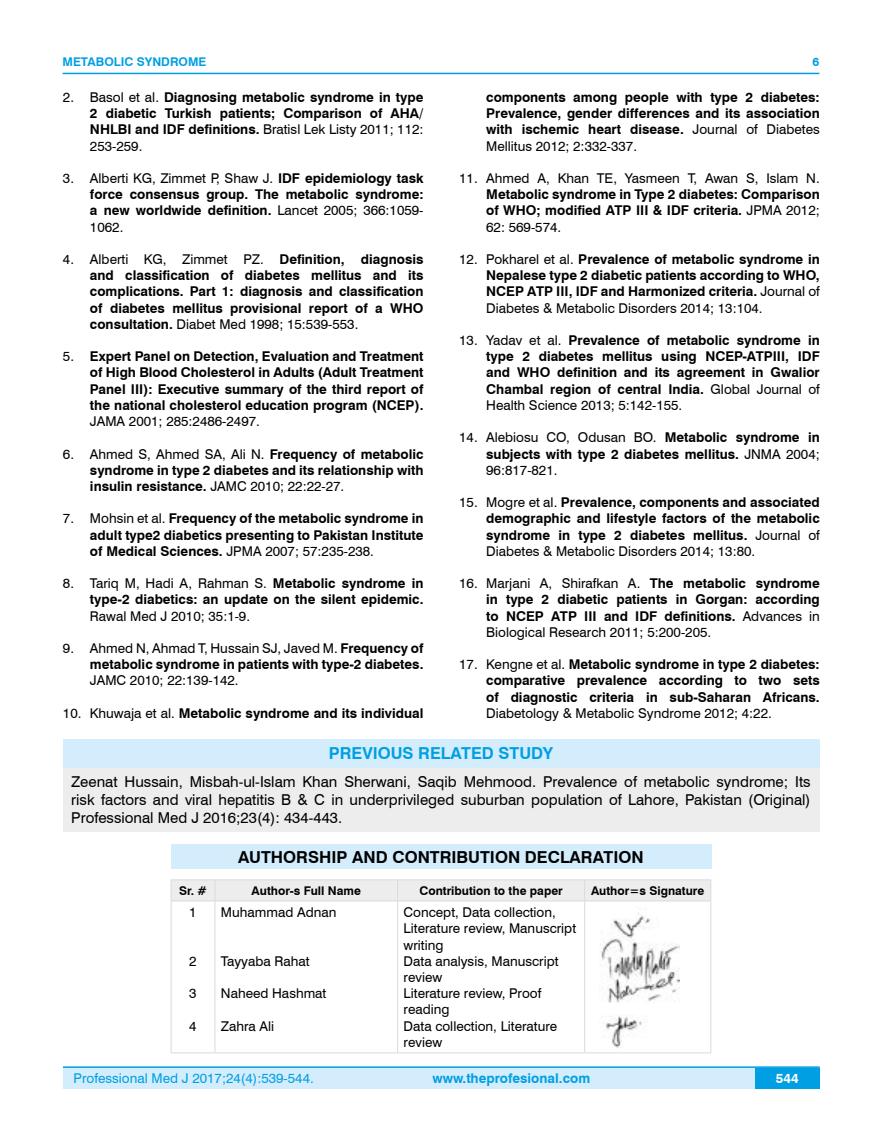
<style>
.page{position:relative;width:882px;height:1145px;background:#fff}
.page>*{position:absolute;margin:0;border:0;box-sizing:border-box;transform-origin:0 0}
.t1{font:700 16.5px "Swiss 721 BT";color:#000}
.t2{font:700 16.5px "Swiss 721 BT";color:#009fe3}
.t3{font:15px/18px "Swiss 721 BT";color:#000;text-align:justify}
.t4{font:700 13.5px/16.2px "Swiss 721 BT";color:#000;text-align:justify}
.t5{font:13.5px/16.2px "Swiss 721 BT";color:#000}
.t6{font:13.5px "Swiss 721 BT";color:#009fe3}
.t7{font:700 13.5px "Swiss 721 BT";color:#009fe3}
.t8{font:700 13.5px "Swiss 721 BT";color:#fff}
.t9{font:700 12px "Swiss 721 BT";color:#000}
.t10{font:700 12px "Swiss 721 BT";color:#009fe3}
.s1{font-weight:400}
</style>
<div class="page">
<div style="left:63px;top:1067px;width:756px;height:21px;background:#d4edfc"></div>
<hr style="left:63px;top:1066px;width:756px;height:2px;background:#009fe3">
<div style="left:754px;top:1068px;width:65px;height:20px;background:#009fe3"></div>
<hr style="left:63px;top:73px;width:756px;height:1px;background:#009fe3">
<div style="left:171px;top:844px;width:540px;height:25px;background:#d4edfc"></div>
<hr style="left:171px;top:879px;width:44px;height:1px;background:#dadada">
<hr style="left:215px;top:879px;width:182px;height:1px;background:#dadada">
<hr style="left:397px;top:879px;width:187px;height:1px;background:#dadada">
<hr style="left:584px;top:879px;width:126px;height:1px;background:#dadada">
<div style="left:171px;top:880px;width:540px;height:21px;background:#ededed"></div>
<hr style="left:171px;top:900px;width:44px;height:1px;background:#dadada">
<hr style="left:171px;top:901px;width:1px;height:151px;background:#dadada">
<hr style="left:215px;top:900px;width:182px;height:1px;background:#dadada">
<hr style="left:214px;top:901px;width:1px;height:151px;background:#dadada">
<hr style="left:397px;top:900px;width:187px;height:1px;background:#dadada">
<hr style="left:397px;top:901px;width:1px;height:151px;background:#dadada">
<hr style="left:584px;top:900px;width:126px;height:1px;background:#dadada">
<hr style="left:584px;top:901px;width:1px;height:151px;background:#dadada">
<hr style="left:710px;top:901px;width:1px;height:151px;background:#dadada">
<hr style="left:171px;top:1052px;width:44px;height:1px;background:#dadada">
<hr style="left:215px;top:1052px;width:182px;height:1px;background:#dadada">
<hr style="left:397px;top:1052px;width:187px;height:1px;background:#dadada">
<hr style="left:584px;top:1052px;width:126px;height:1px;background:#dadada">
<img style="left:601px;top:913px;width:78px;height:135px">
<div style="left:63px;top:767px;width:756px;height:64px;background:#ededed"></div>
<div style="left:63px;top:739px;width:756px;height:28px;background:#d4edfc"></div>
<p class="t10" style="left:63px;top:53px;width:145px">METABOLIC SYNDROME</p>
<p class="t4" style="left:90px;top:89px;width:335px;text-indent:-27px"><span class="s1">2. Basol et al.</span> Diagnosing metabolic syndrome in type 2 diabetic Turkish patients; Comparison of AHA/ NHLBI and IDF definitions. <span class="s1">Bratisl Lek Listy 2011; 112:<br>253-259.</span></p>
<p class="t4" style="left:90px;top:170px;width:335px;text-indent:-27px"><span class="s1">3. Alberti KG, Zimmet P, Shaw J.</span> IDF epidemiology task force consensus group. The metabolic syndrome: a new worldwide definition. <span class="s1">Lancet 2005; 366:1059- 1062.</span></p>
<p class="t4" style="left:90px;top:251px;width:335px;text-indent:-27px"><span class="s1">4. Alberti KG, Zimmet PZ.</span> Definition, diagnosis and classification of diabetes mellitus and its complications. Part 1: diagnosis and classification of diabetes mellitus provisional report of a WHO consultation. <span class="s1">Diabet Med 1998; 15:539-553.</span></p>
<p class="t4" style="left:90px;top:348px;width:335px;text-indent:-27px"><span class="s1">5.</span> Expert Panel on Detection, Evaluation and Treatment of High Blood Cholesterol in Adults (Adult Treatment Panel III): Executive summary of the third report of the national cholesterol education program (NCEP).</p>
<p class="t5" style="left:90px;top:413px;width:171px">JAMA 2001; 285:2486-2497.</p>
<p class="t4" style="left:90px;top:445px;width:335px;text-indent:-27px"><span class="s1">6. Ahmed S, Ahmed SA, Ali N.</span> Frequency of metabolic syndrome in type 2 diabetes and its relationship with insulin resistance. <span class="s1">JAMC 2010; 22:22-27.</span></p>
<p class="t4" style="left:90px;top:510px;width:335px;text-indent:-27px"><span class="s1">7. Mohsin et al.</span> Frequency of the metabolic syndrome in adult type2 diabetics presenting to Pakistan Institute of Medical Sciences. <span class="s1">JPMA 2007; 57:235-238.</span></p>
<p class="t4" style="left:63px;top:575px;width:362px;text-align:right"><span class="s1">8. Tariq M, Hadi A, Rahman S.</span> Metabolic syndrome in type-2 diabetics: an update on the silent epidemic.</p>
<p class="t5" style="left:90px;top:607px;width:161px">Rawal Med J 2010; 35:1-9.</p>
<p class="t4" style="left:63px;top:639px;width:362px;text-align:right"><span class="s1">9. Ahmed N, Ahmad T, Hussain SJ, Javed M.</span> Frequency of metabolic syndrome in patients with type-2 diabetes.</p>
<p class="t5" style="left:90px;top:672px;width:150px">JAMC 2010; 22:139-142.</p>
<p class="t4" style="left:63px;top:704px;width:362px"><span class="s1">10. Khuwaja et al.</span> Metabolic syndrome and its individual</p>
<p class="t10" style="left:812px;top:53px;width:8px">6</p>
<p class="t4" style="left:486px;top:89px;width:335px">components among people with type 2 diabetes:<br>Prevalence, gender differences and its association with ischemic heart disease. <span class="s1">Journal of Diabetes Mellitus 2012; 2:332-337.</span></p>
<p class="t5" style="left:459px;top:170px;width:362px">11. Ahmed A, Khan TE, Yasmeen T, Awan S, Islam N.</p>
<p class="t4" style="left:486px;top:186px;width:335px">Metabolic syndrome in Type 2 diabetes: Comparison of WHO; modified ATP III &amp; IDF criteria. <span class="s1">JPMA 2012; 62: 569-574.</span></p>
<p class="t4" style="left:486px;top:251px;width:335px;text-indent:-27px"><span class="s1">12. Pokharel et al.</span> Prevalence of metabolic syndrome in Nepalese type 2 diabetic patients according to WHO, NCEP ATP III, IDF and Harmonized criteria. <span class="s1">Journal of Diabetes &amp; Metabolic Disorders 2014; 13:104.</span></p>
<p class="t4" style="left:486px;top:332px;width:335px;text-indent:-27px"><span class="s1">13. Yadav et al.</span> Prevalence of metabolic syndrome in type 2 diabetes mellitus using NCEP-ATPIII, IDF and WHO definition and its agreement in Gwalior Chambal region of central India. <span class="s1">Global Journal of Health Science 2013; 5:142-155.</span></p>
<p class="t4" style="left:486px;top:429px;width:335px;text-indent:-27px"><span class="s1">14. Alebiosu CO, Odusan BO.</span> Metabolic syndrome in subjects with type 2 diabetes mellitus. <span class="s1">JNMA 2004; 96:817-821.</span></p>
<p class="t4" style="left:486px;top:494px;width:335px;text-indent:-27px"><span class="s1">15. Mogre et al.</span> Prevalence, components and associated demographic and lifestyle factors of the metabolic syndrome in type 2 diabetes mellitus. <span class="s1">Journal of Diabetes &amp; Metabolic Disorders 2014; 13:80.</span></p>
<p class="t4" style="left:486px;top:575px;width:335px;text-indent:-27px"><span class="s1">16. Marjani A, Shirafkan A.</span> The metabolic syndrome in type 2 diabetic patients in Gorgan: according to NCEP ATP III and IDF definitions. <span class="s1">Advances in Biological Research 2011; 5:200-205.</span></p>
<p class="t4" style="left:486px;top:656px;width:335px;text-indent:-27px"><span class="s1">17. Kengne et al.</span> Metabolic syndrome in type 2 diabetes: comparative prevalence according to two sets of diagnostic criteria in sub-Saharan Africans.</p>
<p class="t5" style="left:486px;top:704px;width:287px">Diabetology &amp; Metabolic Syndrome 2012; 4:22.</p>
<p class="t2" style="left:328px;top:742px;width:226px">PREVIOUS RELATED STUDY</p>
<p class="t3" style="left:71px;top:772px;width:740px">Zeenat Hussain, Misbah-ul-Islam Khan Sherwani, Saqib Mehmood. Prevalence of metabolic syndrome; Its risk factors and viral hepatitis B &amp; C in underprivileged suburban population of Lahore, Pakistan (Original)<br>Professional Med J 2016;23(4): 434-443.</p>
<p class="t1" style="left:238px;top:845px;width:406px">AUTHORSHIP AND CONTRIBUTION DECLARATION</p>
<p class="t9" style="left:179px;top:882px;width:29px">Sr. #</p>
<p class="t9" style="left:251px;top:882px;width:111px">Author-s Full Name</p>
<p class="t9" style="left:419px;top:882px;width:145px">Contribution to the paper</p>
<p class="t9" style="left:590px;top:882px;width:115px">Author=s Signature</p>
<p class="t5" style="left:189px;top:903px;width:9px">1</p>
<p class="t5" style="left:189px;top:952px;width:9px">2</p>
<p class="t5" style="left:189px;top:984px;width:9px">3</p>
<p class="t5" style="left:189px;top:1017px;width:9px">4</p>
<p class="t5" style="left:403px;top:903px;width:174px">Concept, Data collection,<br>Literature review, Manuscript writing<br>Data analysis, Manuscript review<br>Literature review, Proof reading<br>Data collection, Literature review</p>
<p class="t5" style="left:221px;top:903px;width:117px">Muhammad Adnan</p>
<p class="t5" style="left:221px;top:952px;width:90px">Tayyaba Rahat</p>
<p class="t5" style="left:221px;top:984px;width:107px">Naheed Hashmat</p>
<p class="t5" style="left:221px;top:1017px;width:55px">Zahra Ali</p>
<p class="t6" style="left:74px;top:1069px;width:241px">Professional Med J 2017;24(4):539-544.</p>
<p class="t7" style="left:432px;top:1069px;width:159px">www.theprofesional.com</p>
<p class="t8" style="left:775px;top:1069px;width:24px">544</p>
</div>
